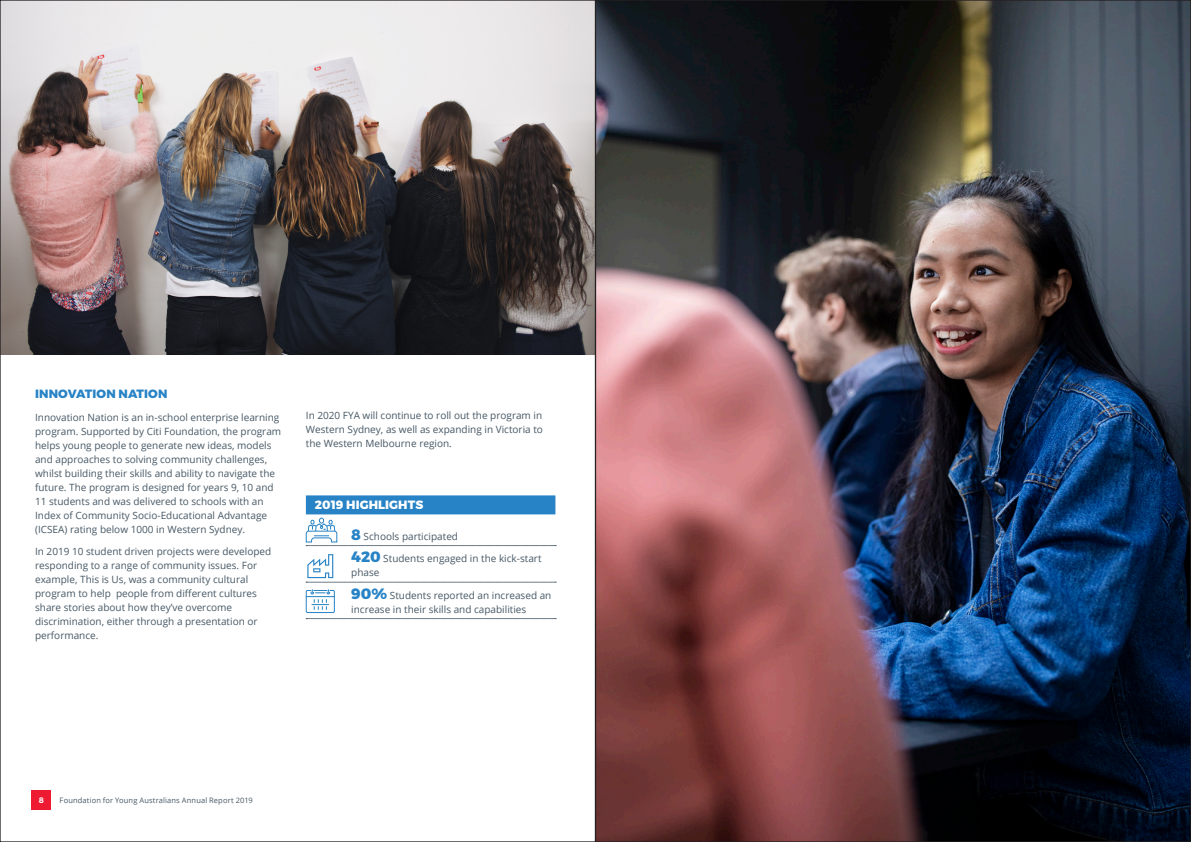
<style>
.page{position:relative;width:1191px;height:842px;background:#fff}
.page>*{position:absolute;margin:0;border:0;box-sizing:border-box;transform-origin:0 0}
._2019_subheading_in{font:800 12px "Montserrat";letter-spacing:.01em;color:#2783c5}
._2019_Body_copy{font:800 12px "Montserrat";letter-spacing:.01em;color:#fff}
._2019_Body_copy-2{font:10px/14px "Open Sans";color:#475865}
.t1{font:700 8px "Montserrat";color:#fff}
.t2{font:7.5px "Open Sans";letter-spacing:.015em;color:#475865}
.s1{font-family:"Montserrat";font-weight:800;font-size:15px;color:#2783c5}
</style>
<div class="page">
<div style="left:32px;top:791px;width:19px;height:19px;background:#ed1a32"></div>
<img style="left:597px;top:2px;width:592px;height:838px">
<div style="left:306px;top:495px;width:249px;height:19px;background:#2783c5"></div>
<svg style="left:305px;top:589px;width:251px;height:30px"></svg>
<svg style="left:305px;top:517px;width:251px;height:29px"></svg>
<svg style="left:306px;top:554px;width:250px;height:29px"></svg>
<img style="left:2px;top:2px;width:591px;height:352px">
<p class="_2019_subheading_in" style="left:35px;top:387px;width:134px">INNOVATION NATION</p>
<p class="_2019_Body_copy-2" style="left:35px;top:410px;width:248px">Innovation Nation is an in-school enterprise learning program. Supported by Citi Foundation, the program helps young people to generate new ideas, models and approaches to solving community challenges, whilst building their skills and ability to navigate the future. The program is designed for years 9, 10 and 11 students and was delivered to schools with an Index of Community Socio-Educational Advantage (ICSEA) rating below 1000 in Western Sydney.</p>
<p class="_2019_Body_copy-2" style="left:35px;top:544px;width:238px">In 2019 10 student driven projects were developed responding to a range of community issues. For example, This is Us, was a community cultural program to help people from different cultures share stories about how they’ve overcome discrimination, either through a presentation or performance.</p>
<p class="_2019_Body_copy-2" style="left:306px;top:408px;width:238px;text-align:justify">In 2020 FYA will continue to roll out the program in Western Sydney, as well as expanding in Victoria to the Western Melbourne region.</p>
<p class="_2019_Body_copy" style="left:315px;top:497px;width:110px">2019 HIGHLIGHTS</p>
<p class="_2019_Body_copy-2" style="left:351px;top:529px;width:108px"><span class="s1">8</span> Schools participated</p>
<p class="_2019_Body_copy-2" style="left:351px;top:551px;width:192px"><span class="s1">420</span> Students engaged in the kick-start phase</p>
<p class="_2019_Body_copy-2" style="left:351px;top:588px;width:202px"><span class="s1">90%</span> Students reported an increased an increase in their skills and capabilities</p>
<p class="t1" style="left:39px;top:795px;width:7px">8</p>
<p class="t2" style="left:60px;top:795px;width:195px">Foundation for Young Australians Annual Report 2019</p>
</div>
